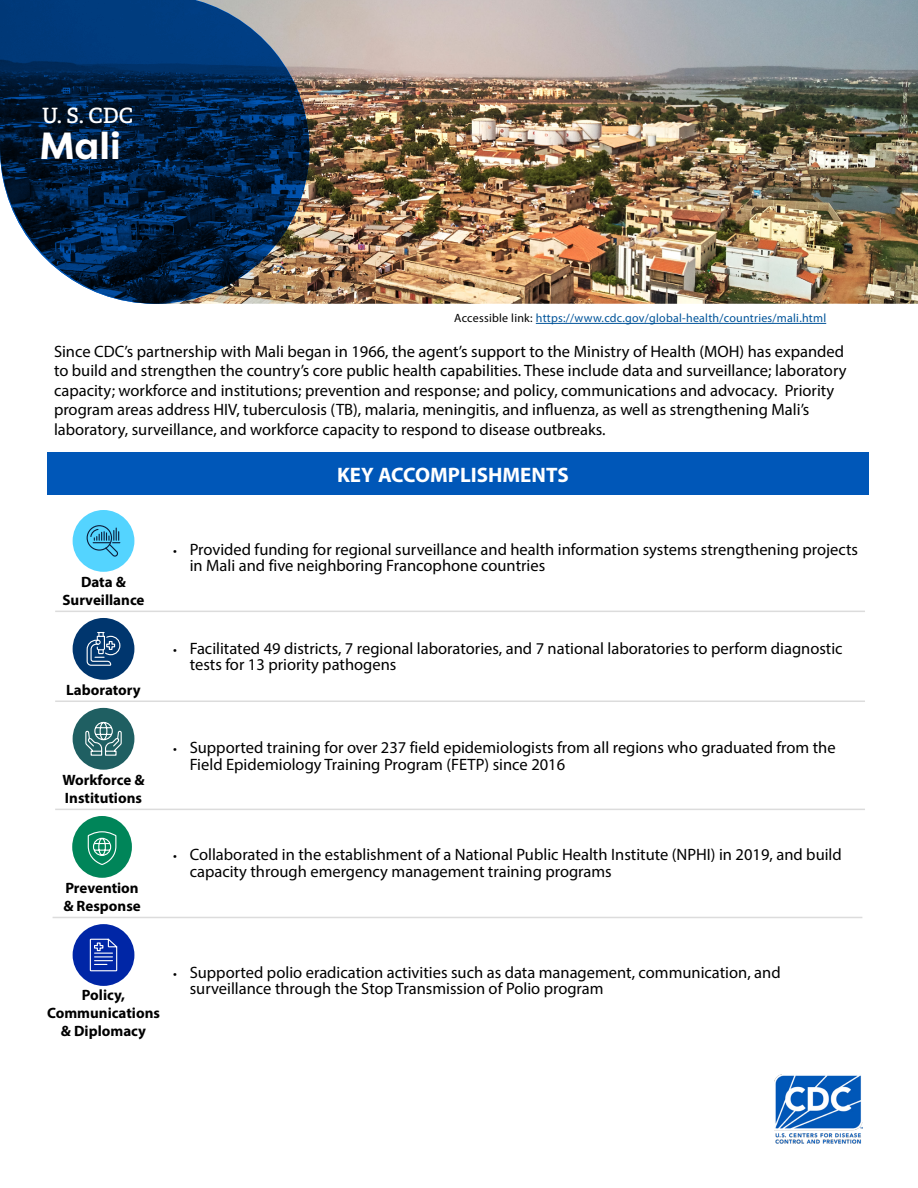
<style>
.page{position:relative;width:918px;height:1188px;background:#fff}
.page>*{position:absolute;margin:0;border:0;box-sizing:border-box;transform-origin:0 0}
.t1{font:700 37.8px "Filson Pro";color:#fff}
.t2{font:600 21.15px "Adelle";color:#fff}
.t3{font:700 21px "Myriad Pro";color:#fff}
.t4{font:16.5px/16.5px "Myriad Pro";color:#000}
.t5{font:700 15px/18px "Myriad Pro";color:#000}
.t6{font:12px "Myriad Pro";letter-spacing:.02em;color:#005499}
.s1{color:#000}
.s2{font-size:13.5px}
</style>
<div class="page">
<img style="left:775px;top:1074px;width:87px;height:69px">
<img style="left:310px;top:0;width:608px;height:304px">
<hr style="left:536px;top:323px;width:290px;height:1px;background:#005499">
<svg style="left:0;top:0;width:310px;height:304px;background:#203d5f"></svg>
<div style="left:47px;top:453px;width:822px;height:42px;background:#0057b8"></div>
<div style="left:72px;top:816px;width:60px;height:62px;background:#008559;border-radius:50%"></div>
<svg style="left:87px;top:831px;width:30px;height:34px"></svg>
<div style="left:73px;top:618px;width:61px;height:62px;background:#00366e;border-radius:50%"></div>
<svg style="left:86px;top:632px;width:35px;height:34px"></svg>
<div style="left:73px;top:708px;width:61px;height:62px;background:#1f5f62;border-radius:50%"></div>
<svg style="left:85px;top:721px;width:37px;height:35px"></svg>
<div style="left:73px;top:510px;width:61px;height:62px;background:#54d4ff;border-radius:50%"></div>
<div style="left:87px;top:525px;width:25px;height:26px;border:1px solid #0b1d3b;border-radius:50%"></div>
<svg style="left:90px;top:527px;width:31px;height:30px"></svg>
<div style="left:73px;top:924px;width:61px;height:62px;background:#0026a6;border-radius:50%"></div>
<svg style="left:89px;top:938px;width:29px;height:34px"></svg>
<hr style="left:55px;top:701px;width:810px;height:1px;background:#dcdcdc">
<hr style="left:55px;top:611px;width:810px;height:1px;background:#dcdcdc">
<hr style="left:55px;top:809px;width:810px;height:1px;background:#dcdcdc">
<hr style="left:53px;top:917px;width:809px;height:1px;background:#dcdcdc">
<p class="t2" style="left:42px;top:102px;width:93px">U. S. CDC</p>
<h1 class="t1" style="left:39px;top:122px;width:83px">Mali</h1>
<p class="t6" style="left:454px;top:311px;width:373px"><span class="s1">Accessible link:</span> https://www.cdc.gov/global-health/countries/mali.html</p>
<p class="t4" style="left:54px;top:341px;width:794px;line-height:19.5px">Since CDC’s partnership with Mali began in 1966, the agent’s support to the Ministry of Health (MOH) has expanded to build and strengthen the country’s core public health capabilities. These include data and surveillance; laboratory capacity; workforce and institutions; prevention and response; and policy, communications and advocacy. Priority program areas address HIV, tuberculosis (TB), malaria, meningitis, and influenza, as well as strengthening Mali’s laboratory, surveillance, and workforce capacity to respond to disease outbreaks.</p>
<p class="t3" style="left:337px;top:461px;width:233px">KEY ACCOMPLISHMENTS</p>
<p class="t5" style="left:63px;top:572px;width:84px;text-align:center">Data &amp;<br>Surveillance</p>
<p class="t5" style="left:66px;top:680px;width:76px">Laboratory</p>
<p class="t5" style="left:63px;top:770px;width:84px">Workforce &amp;<br>Institutions</p>
<p class="t5" style="left:63px;top:878px;width:79px">Prevention &amp; Response</p>
<p class="t4" style="left:190px;top:541px;width:670px;text-indent:-16px"><span class="s2">•</span> Provided funding for regional surveillance and health information systems strengthening projects in Mali and five neighboring Francophone countries</p>
<p class="t4" style="left:190px;top:640px;width:654px;text-indent:-16px"><span class="s2">•</span> Facilitated 49 districts, 7 regional laboratories, and 7 national laboratories to perform diagnostic tests for 13 priority pathogens</p>
<p class="t4" style="left:190px;top:739px;width:648px;text-indent:-16px"><span class="s2">•</span> Supported training for over 237 field epidemiologists from all regions who graduated from the<br>Field Epidemiology Training Program (FETP) since 2016</p>
<p class="t4" style="left:190px;top:846px;width:654px;text-indent:-16px"><span class="s2">•</span> Collaborated in the establishment of a National Public Health Institute (NPHI) in 2019, and build capacity through emergency management training programs</p>
<p class="t5" style="left:47px;top:986px;width:114px;text-align:center">Policy,<br>Communications &amp; Diplomacy</p>
<p class="t4" style="left:190px;top:964px;width:593px;text-indent:-16px"><span class="s2">•</span> Supported polio eradication activities such as data management, communication, and surveillance through the Stop Transmission of Polio program</p>
</div>
